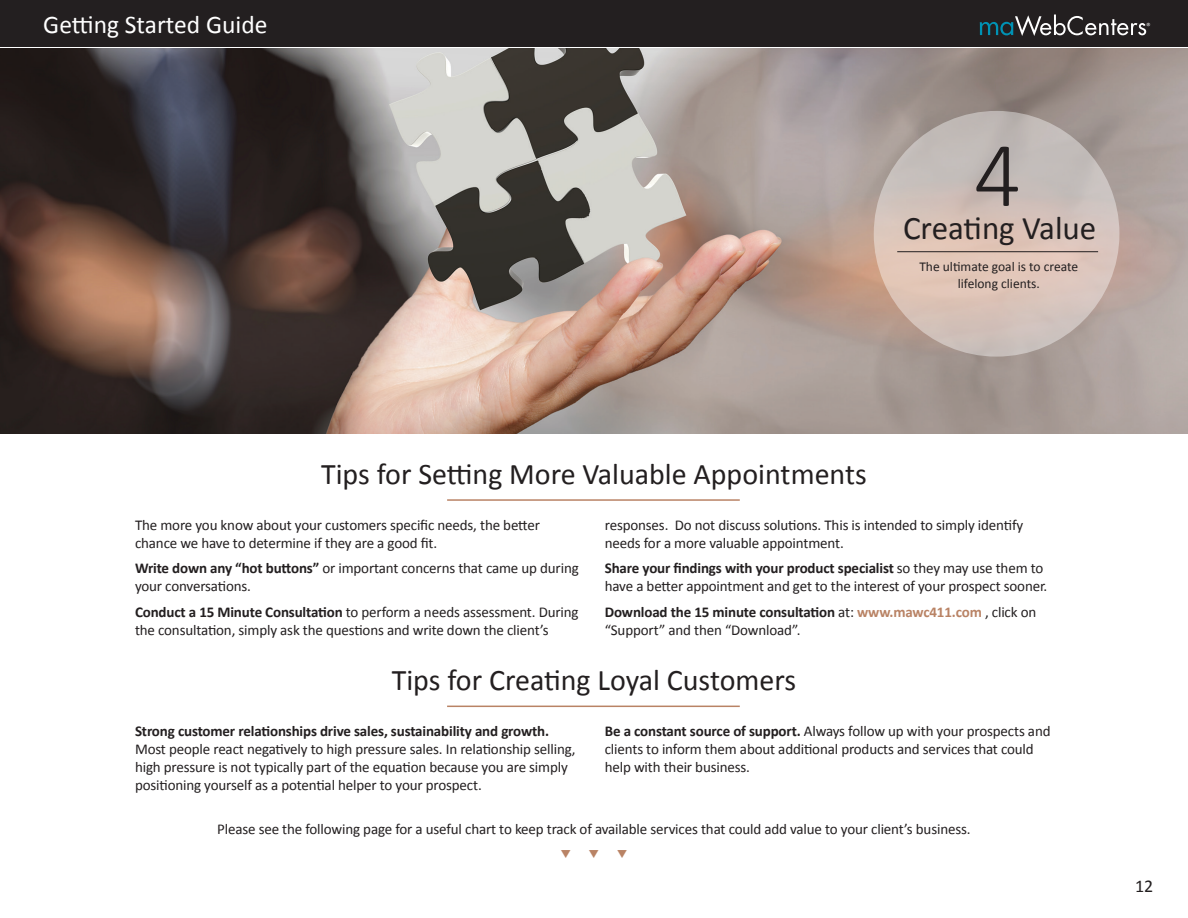
<style>
.page{position:relative;width:1188px;height:918px;background:#fff}
.page>*{position:absolute;margin:0;border:0;box-sizing:border-box;transform-origin:0 0}
.t1{font:300 93px "Calibri";color:#231f20}
.t2{font:33px "Calibri";color:#231f20}
.t3{font:30px "Calibri";color:#231f20}
.t4{font:25.5px "Calibri";color:#fff}
.t5{font:18px "Calibri";color:#231f20}
.t6{font:15px/18px "Calibri";letter-spacing:-.01em;color:#231f20}
.t7{font:700 15px "Calibri";letter-spacing:-.01em;color:#231f20}
.t8{font:13.5px "Calibri";color:#231f20}
.t9{font:300 9px "Calibri";color:#fff}
.s1{font-weight:700}
.s2{font-weight:700;color:#b98365}
</style>
<div class="page">
<div style="left:0;top:0;width:1188px;height:46px;background:#231f20"></div>
<svg style="left:980px;top:15px;width:166px;height:21px"></svg>
<img style="left:0;top:49px;width:1188px;height:385px">
<svg style="left:874px;top:111px;width:245px;height:246px;background:#d1c0b8"></svg>
<hr style="left:897px;top:251px;width:201px;height:1px;background:#231f20">
<hr style="left:447px;top:499px;width:293px;height:2px;background:#b98365">
<hr style="left:447px;top:706px;width:293px;height:1px;background:#b98365">
<h3 class="t4" style="left:43px;top:9px;width:226px">Getting Started Guide</h3>
<p class="t1" style="left:974px;top:117px;width:49px">4</p>
<p class="t2" style="left:903px;top:207px;width:195px">Creating Value</p>
<p class="t8" style="left:919px;top:258px;width:160px">The ultimate goal is to create</p>
<p class="t8" style="left:958px;top:275px;width:84px">lifelong clients.</p>
<p class="t9" style="left:1146px;top:21px;width:6px">®</p>
<p class="t3" style="left:321px;top:455px;width:547px">Tips for Setting More Valuable Appointments</p>
<p class="t6" style="left:135px;top:516px;width:407px">The more you know about your customers specific needs, the better chance we have to determine if they are a good fit.</p>
<p class="t6" style="left:135px;top:559px;width:445px"><span class="s1">Write down any “hot buttons”</span> or important concerns that came up during your conversations.</p>
<p class="t6" style="left:135px;top:603px;width:445px"><span class="s1">Conduct a 15 Minute Consultation</span> to perform a needs assessment. During the consultation, simply ask the questions and write down the client’s</p>
<p class="t6" style="left:605px;top:516px;width:420px">responses. Do not discuss solutions. This is intended to simply identify needs for a more valuable appointment.</p>
<p class="t6" style="left:605px;top:559px;width:444px"><span class="s1">Share your findings with your product specialist</span> so they may use them to have a better appointment and get to the interest of your prospect sooner.</p>
<p class="t6" style="left:605px;top:603px;width:433px"><span class="s1">Download the 15 minute consultation</span> at: <span class="s2">www.mawc411.com</span> , click on “Support” and then “Download”.</p>
<p class="t3" style="left:392px;top:661px;width:406px">Tips for Creating Loyal Customers</p>
<p class="t7" style="left:135px;top:721px;width:416px">Strong customer relationships drive sales, sustainability and growth.</p>
<p class="t6" style="left:135px;top:740px;width:442px">Most people react negatively to high pressure sales. In relationship selling, high pressure is not typically part of the equation because you are simply positioning yourself as a potential helper to your prospect.</p>
<p class="t6" style="left:605px;top:722px;width:447px"><span class="s1">Be a constant source of support.</span> Always follow up with your prospects and clients to inform them about additional products and services that could help with their business.</p>
<p class="t6" style="left:217px;top:820px;width:755px">Please see the following page for a useful chart to keep track of available services that could add value to your client’s business.</p>
<p class="t5" style="left:1135px;top:874px;width:20px">12</p>
</div>
